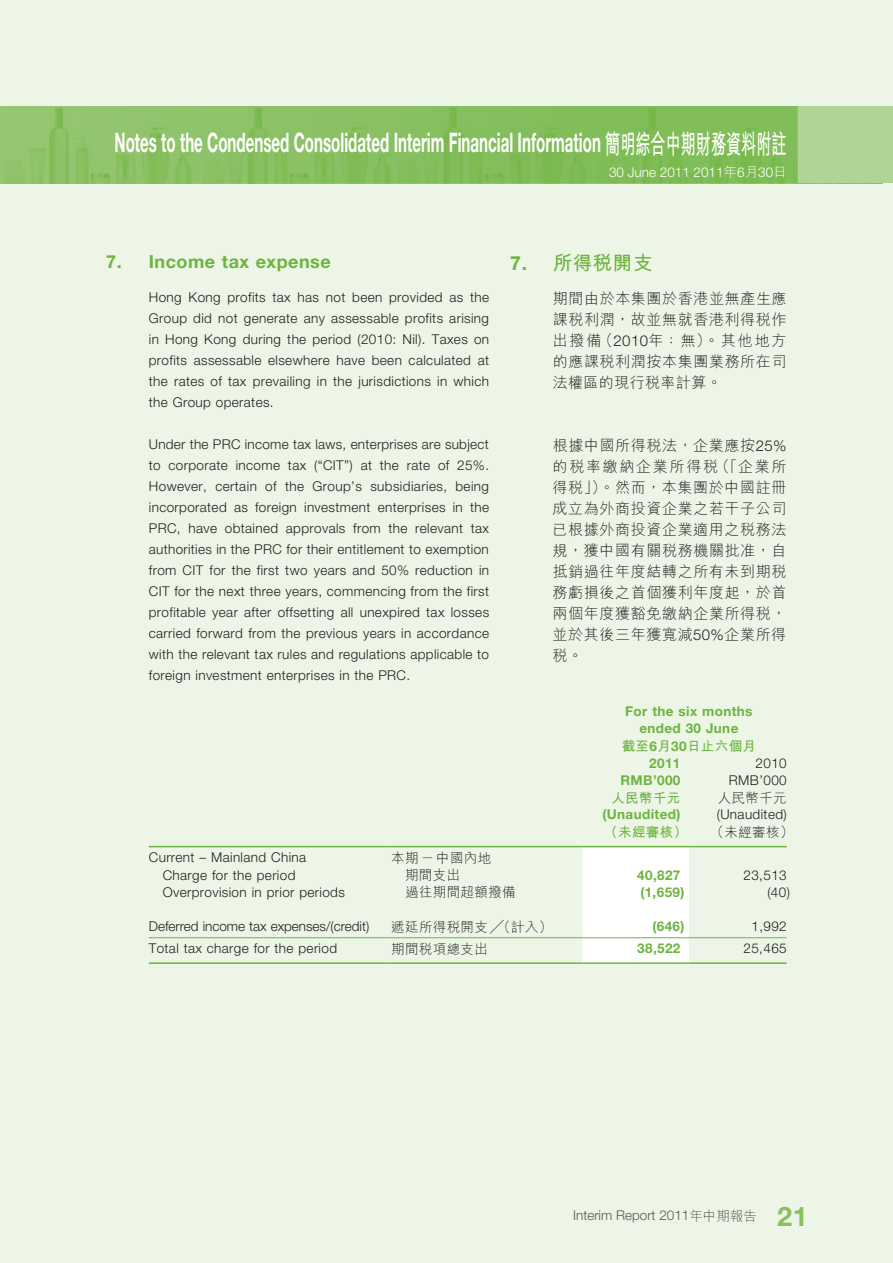
<style>
.page{position:relative;width:893px;height:1263px;background:#edf5e6}
.page>*{position:absolute;margin:0;border:0;box-sizing:border-box;transform-origin:0 0}
.t1{font:700 27px "Helvetica Neue LT Std";color:#fff;scale:.56 1}
.t2{font:700 19.5px "M Hei HK";letter-spacing:.03em;color:#6cb43f}
.t3{font:700 18px "Helvetica Neue LT Std";letter-spacing:.03em;color:#6cb43f}
.t4{font:300 15px/21px "M Hei HK";letter-spacing:.045em;color:#231f20;text-align:justify}
.t5{font:300 13.5px/21px "Helvetica Neue LT Std";letter-spacing:.03em;color:#231f20;text-align:justify}
.t6{font:700 13.5px/17.2px "Helvetica Neue LT Std";letter-spacing:.03em;color:#6cb43f;text-align:center}
.t7{font:300 13.5px "M Hei HK";letter-spacing:.03em;color:#231f20}
.t8{font:300 13.5px "Helvetica Neue LT Std";color:#231f20}
.t9{font:300 13.5px "Helvetica Neue LT Std";color:#57585a}
.t10{font:700 13.5px "M Hei HK";letter-spacing:.03em;color:#6cb43f}
.t11{font:300 13.5px "Helvetica Neue LT Std";color:#fff}
.s1{font-family:"M Hei HK"}
.s2{font-family:"Helvetica Neue LT Std"}
.s3{font-weight:700;font-size:27px;color:#89c05e}
</style>
<div class="page">
<div style="left:797px;top:106px;width:96px;height:77px;background:#b2d396"></div>
<svg style="left:0;top:106px;width:797px;height:77px;background:#86bf5e"></svg>
<div style="left:583px;top:847px;width:106px;height:115px;background:#fff"></div>
<hr style="left:149px;top:846px;width:242px;height:1px;background:#6cb43f">
<hr style="left:391px;top:846px;width:192px;height:1px;background:#6cb43f">
<hr style="left:583px;top:846px;width:106px;height:1px;background:#6cb43f">
<hr style="left:689px;top:846px;width:98px;height:1px;background:#6cb43f">
<hr style="left:149px;top:937px;width:242px;height:1px;background:#6cb43f">
<hr style="left:391px;top:937px;width:192px;height:1px;background:#6cb43f">
<hr style="left:583px;top:937px;width:106px;height:1px;background:#6cb43f">
<hr style="left:689px;top:937px;width:98px;height:1px;background:#6cb43f">
<hr style="left:149px;top:962px;width:242px;height:2px;background:#6cb43f">
<hr style="left:391px;top:962px;width:192px;height:2px;background:#6cb43f">
<hr style="left:583px;top:962px;width:106px;height:2px;background:#6cb43f">
<hr style="left:689px;top:962px;width:98px;height:2px;background:#6cb43f">
<h1 class="t1" style="left:114px;top:126px;width:1202px">Notes to the Condensed Consolidated Interim Financial Information <span class="s1">簡明綜合中期財務資料附註</span></h1>
<p class="t11" style="left:609px;top:164px;width:179px">30 June 2011 2011<span class="s1">年</span>6<span class="s1">月</span>30<span class="s1">日</span></p>
<h3 class="t3" style="left:106px;top:250px;width:226px">7. Income tax expense</h3>
<p class="t5" style="left:149px;top:286px;width:342px">Hong Kong profits tax has not been provided as the Group did not generate any assessable profits arising in Hong Kong during the period (2010: Nil). Taxes on profits assessable elsewhere have been calculated at the rates of tax prevailing in the jurisdictions in which the Group operates.</p>
<p class="t5" style="left:149px;top:433px;width:342px">Under the PRC income tax laws, enterprises are subject to corporate income tax (“CIT”) at the rate of 25%.<br>However, certain of the Group’s subsidiaries, being incorporated as foreign investment enterprises in the PRC, have obtained approvals from the relevant tax authorities in the PRC for their entitlement to exemption from CIT for the first two years and 50% reduction in CIT for the next three years, commencing from the first profitable year after offsetting all unexpired tax losses carried forward from the previous years in accordance with the relevant tax rules and regulations applicable to foreign investment enterprises in the PRC.</p>
<h2 class="t2" style="left:510px;top:249px;width:144px"><span class="s2">7.</span> 所得稅開支</h2>
<p class="t4" style="left:553px;top:287px;width:235px">期間由於本集團於香港並無產生應課稅利潤，故並無就香港利得稅作出撥備（<span class="s2">2010</span>年：無）。其他地方的應課稅利潤按本集團業務所在司法權區的現行稅率計算。</p>
<p class="t4" style="left:552px;top:434px;width:236px">根據中國所得稅法，企業應按<span class="s2">25%</span>的稅率繳納企業所得稅（「企業所得稅」）。然而，本集團於中國註冊成立為外商投資企業之若干子公司已根據外商投資企業適用之稅務法規，獲中國有關稅務機關批准，自抵銷過往年度結轉之所有未到期稅務虧損後之首個獲利年度起，於首兩個年度獲豁免繳納企業所得稅，並於其後三年獲寬減<span class="s2">50%</span>企業所得稅。</p>
<p class="t6" style="left:625px;top:702px;width:129px">For the six months ended 30 June</p>
<p class="t10" style="left:622px;top:736px;width:136px">截至<span class="s2">6</span>月<span class="s2">30</span>日止六個月</p>
<p class="t6" style="left:649px;top:754px;width:33px">2011</p>
<p class="t5" style="left:755px;top:752px;width:33px">2010</p>
<p class="t6" style="left:620px;top:771px;width:62px">RMB’000</p>
<p class="t5" style="left:729px;top:769px;width:59px">RMB’000</p>
<p class="t10" style="left:611px;top:788px;width:71px">人民幣千元</p>
<p class="t7" style="left:718px;top:788px;width:71px">人民幣千元</p>
<p class="t6" style="left:602px;top:805px;width:80px">(Unaudited)</p>
<p class="t5" style="left:717px;top:804px;width:72px">(Unaudited)</p>
<p class="t10" style="left:604px;top:822px;width:84px">（未經審核）</p>
<p class="t7" style="left:711px;top:823px;width:84px">（未經審核）</p>
<p class="t5" style="left:149px;top:847px;width:159px">Current – Mainland China</p>
<p class="t7" style="left:391px;top:848px;width:102px">本期－中國內地</p>
<p class="t5" style="left:163px;top:864px;width:134px">Charge for the period</p>
<p class="t7" style="left:405px;top:866px;width:57px">期間支出</p>
<p class="t6" style="left:637px;top:866px;width:45px">40,827</p>
<p class="t5" style="left:743px;top:864px;width:45px">23,513</p>
<p class="t5" style="left:163px;top:881px;width:184px">Overprovision in prior periods</p>
<p class="t7" style="left:405px;top:883px;width:112px">過往期間超額撥備</p>
<p class="t6" style="left:640px;top:883px;width:46px">(1,659)</p>
<p class="t5" style="left:767px;top:881px;width:24px">(40)</p>
<p class="t8" style="left:149px;top:918px;width:222px">Deferred income tax expenses/(credit)</p>
<p class="t7" style="left:391px;top:917px;width:163px">遞延所得稅開支╱（計入）</p>
<p class="t6" style="left:652px;top:917px;width:34px">(646)</p>
<p class="t5" style="left:751px;top:916px;width:37px">1,992</p>
<p class="t5" style="left:149px;top:937px;width:190px">Total tax charge for the period</p>
<p class="t7" style="left:391px;top:939px;width:98px">期間稅項總支出</p>
<p class="t6" style="left:637px;top:939px;width:45px">38,522</p>
<p class="t5" style="left:743px;top:937px;width:45px">25,465</p>
<p class="t9" style="left:573px;top:1207px;width:236px">Interim Report 2011<span class="s1">年中期報告</span> <span class="s3">21</span></p>
</div>
